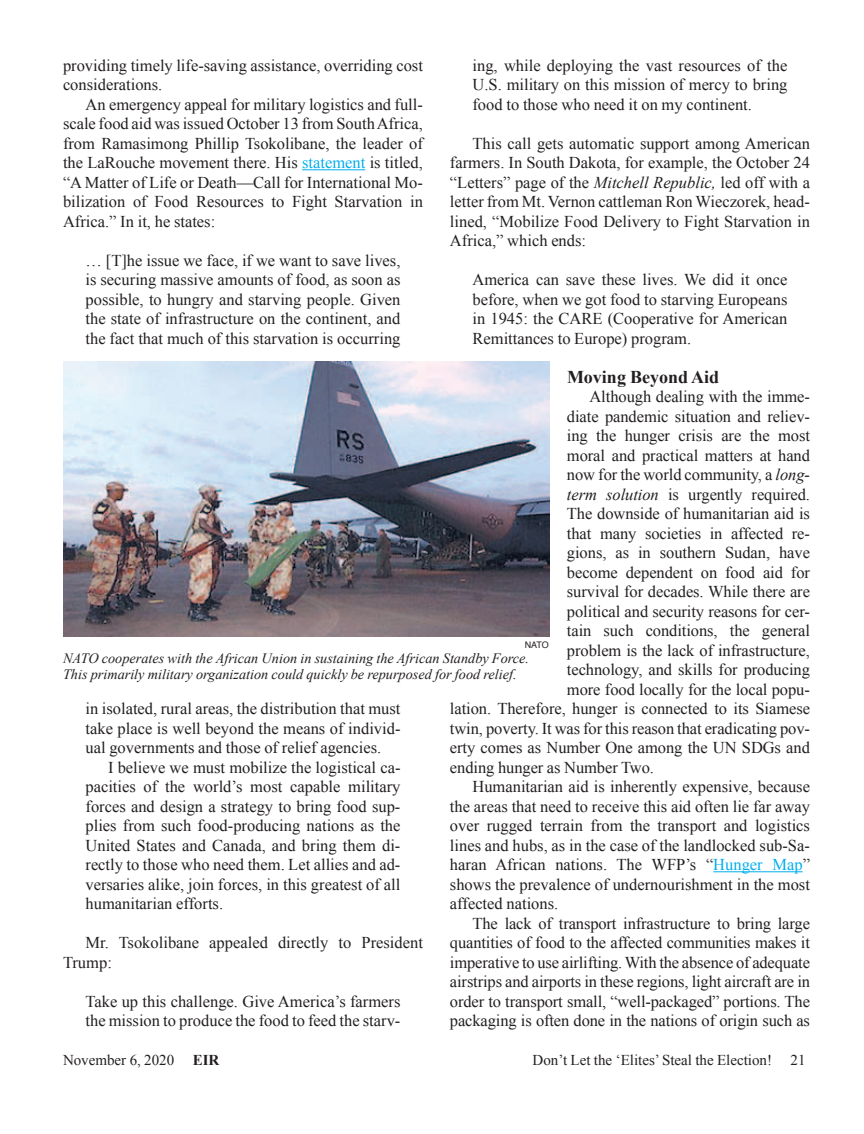
<style>
.page{position:relative;width:864px;height:1134px;background:#fff}
.page>*{position:absolute;margin:0;border:0;box-sizing:border-box;transform-origin:0 0}
.t1{font:700 18px "Times New Roman";color:#231f20}
.t2{font:16.5px/19.5px "Times New Roman";letter-spacing:-.005em;color:#231f20;text-align:justify}
.t3{font:15px "Times New Roman";color:#231f20}
.t4{font:italic 14.25px/15.8px "Times New Roman";color:#231f20}
.t5{font:9px "Helvetica";color:#231f20}
.s1{color:#00aeef}
.s2{font-style:italic}
.s3{font-weight:700}
</style>
<div class="page">
<hr style="left:302px;top:169px;width:63px;height:1px;background:#00aeef">
<hr style="left:713px;top:871px;width:90px;height:1px;background:#00aeef">
<img style="left:63px;top:361px;width:486px;height:276px">
<p class="t2" style="left:63px;top:55px;width:361px">providing timely life-saving assistance, overriding cost considerations.</p>
<p class="t2" style="left:63px;top:94px;width:362px;text-indent:23px">An emergency appeal for military logistics and full&shy;scale food aid was issued October 13 from South Africa, from Ramasimong Phillip Tsokolibane, the leader of the LaRouche movement there. His <span class="s1">statement</span> is titled, “A Matter of Life or Death—Call for International Mo&shy;bilization of Food Resources to Fight Starvation in Africa.” In it, he states:</p>
<p class="t2" style="left:86px;top:250px;width:317px">… [T]he issue we face, if we want to save lives, is securing massive amounts of food, as soon as possible, to hungry and starving people. Given the state of infrastructure on the continent, and the fact that much of this starvation is occurring</p>
<p class="t2" style="left:472px;top:55px;width:317px">ing, while deploying the vast resources of the U.S. military on this mission of mercy to bring food to those who need it on my continent.</p>
<p class="t2" style="left:450px;top:133px;width:362px;text-indent:23px">This call gets automatic support among American farmers. In South Dakota, for example, the October 24 “Letters” page of the <span class="s2">Mitchell Republic,</span> led off with a letter from Mt. Vernon cattleman Ron Wieczorek, head&shy;lined, “Mobilize Food Delivery to Fight Starvation in Africa,” which ends:</p>
<p class="t2" style="left:472px;top:270px;width:317px">America can save these lives. We did it once before, when we got food to starving Europeans in 1945: the CARE (Cooperative for American Remittances to Europe) program.</p>
<p class="t1" style="left:567px;top:364px;width:154px">Moving Beyond Aid</p>
<p class="t2" style="left:590px;top:386px;width:222px">Although dealing with the imme-</p>
<p class="t2" style="left:567px;top:406px;width:245px">diate pandemic situation and reliev-</p>
<p class="t2" style="left:567px;top:425px;width:245px">ing the hunger crisis are the most</p>
<p class="t2" style="left:567px;top:445px;width:245px">moral and practical matters at hand</p>
<p class="t2" style="left:567px;top:464px;width:245px">now for the world community, a <span class="s2">long-</span></p>
<p class="t2" style="left:567px;top:484px;width:245px"><span class="s2">term solution</span> is urgently required.</p>
<p class="t2" style="left:567px;top:503px;width:244px">The downside of humanitarian aid is</p>
<p class="t2" style="left:567px;top:523px;width:245px">that many societies in affected re-</p>
<p class="t2" style="left:567px;top:542px;width:245px">gions, as in southern Sudan, have</p>
<p class="t2" style="left:567px;top:562px;width:245px">become dependent on food aid for</p>
<p class="t2" style="left:567px;top:582px;width:245px">survival for decades. While there are</p>
<p class="t2" style="left:567px;top:601px;width:244px">political and security reasons for cer-</p>
<p class="t2" style="left:567px;top:621px;width:245px">tain such conditions, the general</p>
<p class="t2" style="left:567px;top:640px;width:245px">problem is the lack of infrastructure,</p>
<p class="t2" style="left:567px;top:660px;width:244px">technology, and skills for producing</p>
<p class="t2" style="left:567px;top:679px;width:244px">more food locally for the local popu-</p>
<p class="t2" style="left:450px;top:699px;width:362px">lation. Therefore, hunger is connected to its Siamese</p>
<p class="t2" style="left:450px;top:718px;width:362px">twin, poverty. It was for this reason that eradicating pov-</p>
<p class="t2" style="left:450px;top:738px;width:361px">erty comes as Number One among the UN SDGs and</p>
<p class="t2" style="left:450px;top:757px;width:206px">ending hunger as Number Two.</p>
<p class="t2" style="left:472px;top:777px;width:339px">Humanitarian aid is inherently expensive, because</p>
<p class="t2" style="left:450px;top:796px;width:362px">the areas that need to receive this aid often lie far away</p>
<p class="t2" style="left:450px;top:816px;width:362px">over rugged terrain from the transport and logistics</p>
<p class="t2" style="left:450px;top:835px;width:361px">lines and hubs, as in the case of the landlocked sub-Sa-</p>
<p class="t2" style="left:450px;top:855px;width:362px">haran African nations. The WFP’s “<span class="s1">Hunger Map</span>”</p>
<p class="t2" style="left:450px;top:874px;width:361px">shows the prevalence of undernourishment in the most</p>
<p class="t2" style="left:450px;top:894px;width:110px">affected nations.</p>
<p class="t2" style="left:472px;top:913px;width:339px">The lack of transport infrastructure to bring large</p>
<p class="t2" style="left:450px;top:933px;width:362px">quantities of food to the affected communities makes it</p>
<p class="t2" style="left:450px;top:952px;width:362px">imperative to use airlifting. With the absence of adequate</p>
<p class="t2" style="left:450px;top:972px;width:362px">airstrips and airports in these regions, light aircraft are in</p>
<p class="t2" style="left:450px;top:991px;width:362px">order to transport small, “well-packaged” portions. The</p>
<p class="t2" style="left:450px;top:1011px;width:362px">packaging is often done in the nations of origin such as</p>
<p class="t5" style="left:525px;top:637px;width:26px">NATO</p>
<p class="t4" style="left:63px;top:650px;width:468px">NATO cooperates with the African Union in sustaining the African Standby Force.<br>This primarily military organization could quickly be repurposed for food relief.</p>
<p class="t2" style="left:86px;top:699px;width:317px">in isolated, rural areas, the distribution that must take place is well beyond the means of individ&shy;ual governments and those of relief agencies.</p>
<p class="t2" style="left:86px;top:757px;width:317px;text-indent:23px">I believe we must mobilize the logistical ca&shy;pacities of the world’s most capable military forces and design a strategy to bring food sup&shy;plies from such food-producing nations as the United States and Canada, and bring them di&shy;rectly to those who need them. Let allies and ad&shy;versaries alike, join forces, in this greatest of all humanitarian efforts.</p>
<p class="t2" style="left:63px;top:933px;width:361px;text-indent:23px">Mr. Tsokolibane appealed directly to President<br>Trump:</p>
<p class="t2" style="left:86px;top:991px;width:317px">Take up this challenge. Give America’s farmers the mission to produce the food to feed the starv-</p>
<p class="t3" style="left:63px;top:1050px;width:158px">November 6, 2020 <span class="s3">EIR</span></p>
<p class="t3" style="left:533px;top:1050px;width:275px">Don’t Let the ‘Elites’ Steal the Election! 21</p>
</div>
